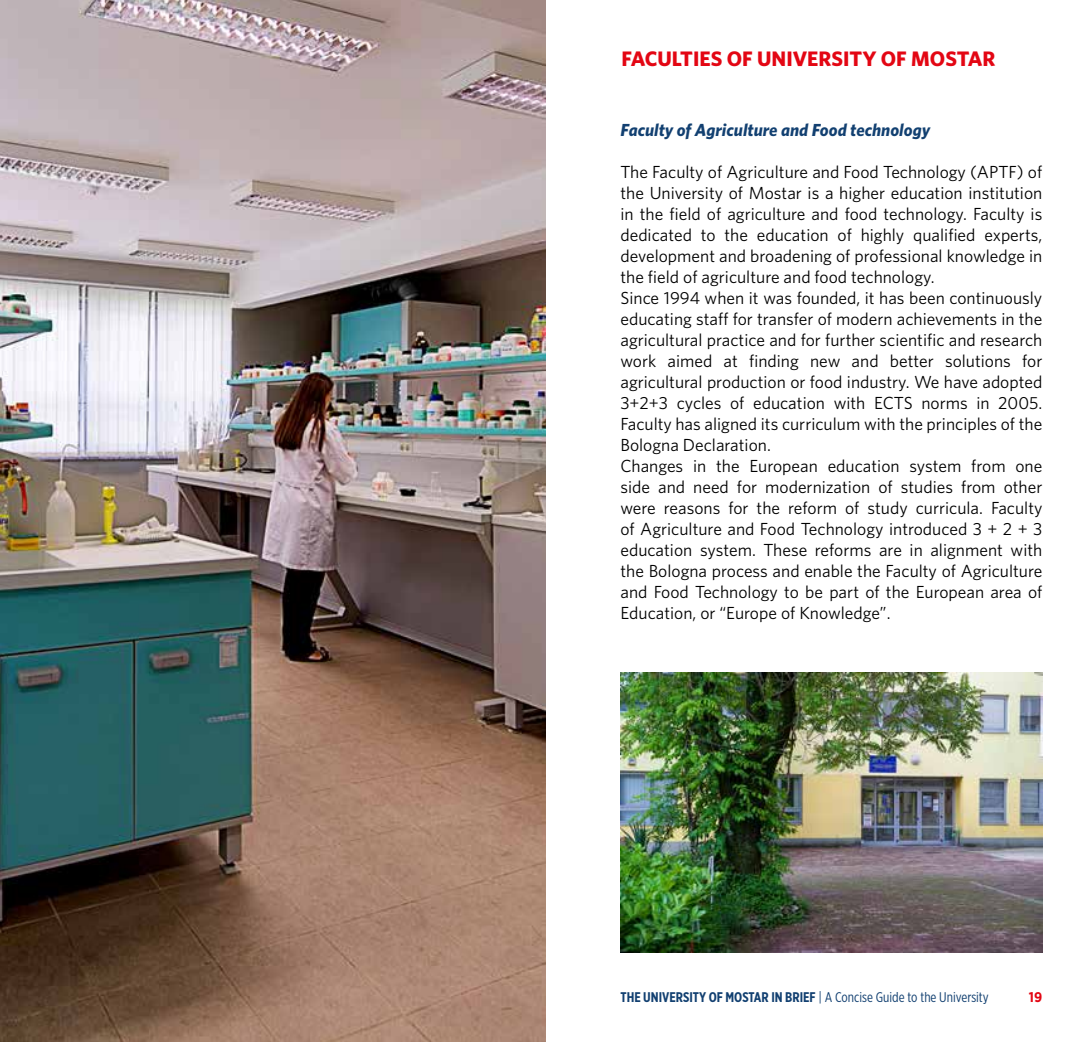
<style>
.page{position:relative;width:1092px;height:1042px;background:#fff}
.page>*{position:absolute;margin:0;border:0;box-sizing:border-box;transform-origin:0 0}
.t1{font:700 21px "Whitney";color:#e30613}
.t2{font:17.5px/21px "Whitney";color:#000}
.t3{font:italic 700 17.5px "Whitney";color:#124071}
.t4{font:14px "Gotham X Narrow";color:#124071}
.t5{font:700 14px "Gotham Narrow";color:#e30613}
.s1{font-weight:700}
</style>
<div class="page">
<img style="left:0;top:0;width:546px;height:1042px">
<img style="left:620px;top:672px;width:422px;height:280px">
<p class="t1" style="left:621px;top:45px;width:375px">FACULTIES OF UNIVERSITY OF MOSTAR</p>
<p class="t3" style="left:620px;top:118px;width:311px">Faculty of Agriculture and Food technology</p>
<p class="t2" style="left:620px;top:161px;width:423px">The Faculty of Agriculture and Food Technology (APTF) of the University of Mostar is a higher education institution in the field of agriculture and food technology. Faculty is dedicated to the education of highly qualified experts, development and broadening of professional knowledge in the field of agriculture and food technology.<br>Since 1994 when it was founded, it has been continuously educating staff for transfer of modern achievements in the agricultural practice and for further scientific and research work aimed at finding new and better solutions for agricultural production or food industry. We have adopted 3+2+3 cycles of education with ECTS norms in 2005.<br>Faculty has aligned its curriculum with the principles of the Bologna Declaration.<br>Changes in the European education system from one side and need for modernization of studies from other were reasons for the reform of study curricula. Faculty of Agriculture and Food Technology introduced 3 + 2 + 3 education system. These reforms are in alignment with the Bologna process and enable the Faculty of Agriculture and Food Technology to be part of the European area of Education, or “Europe of Knowledge”.</p>
<p class="t4" style="left:620px;top:989px;width:370px"><span class="s1">THE UNIVERSITY OF MOSTAR IN BRIEF</span> | A Concise Guide to the University</p>
<p class="t5" style="left:1028px;top:988px;width:15px">19</p>
</div>
